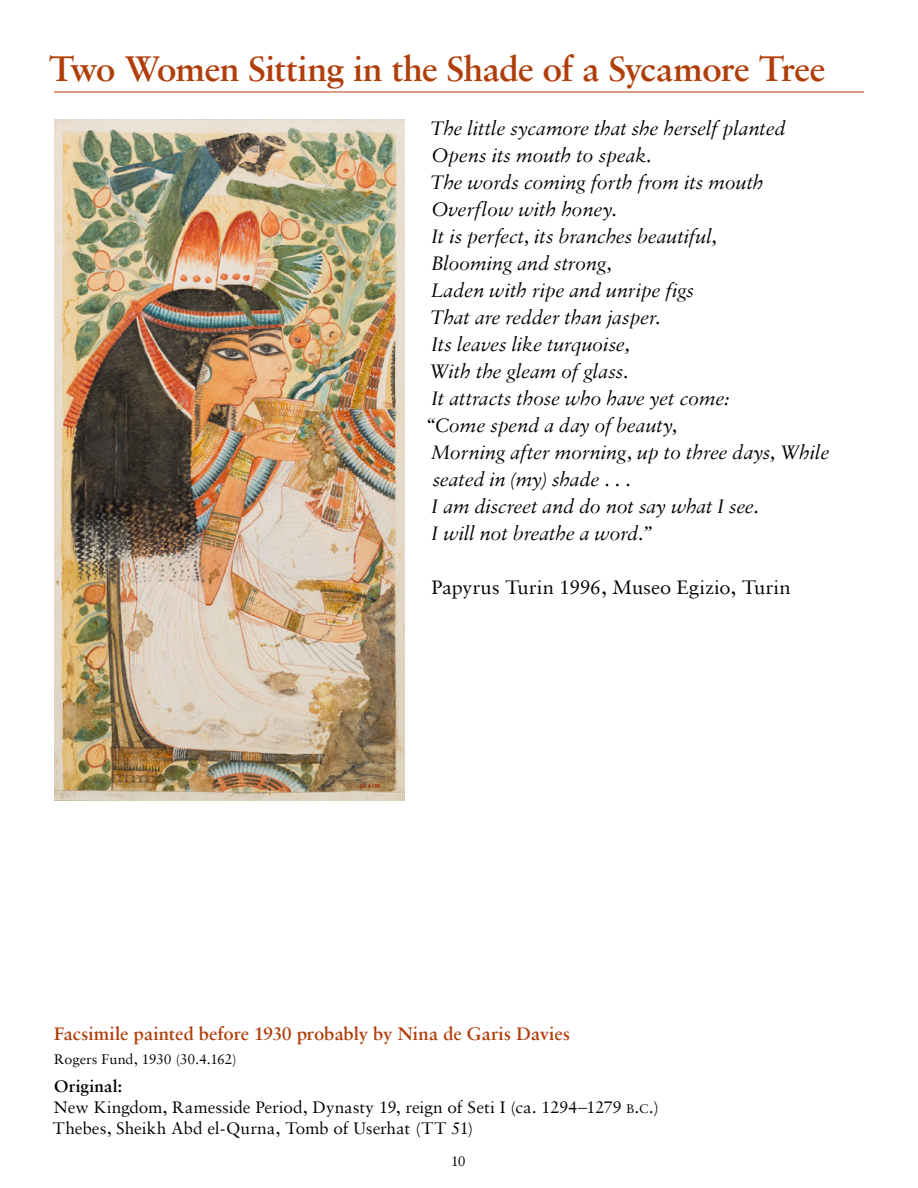
<style>
.page{position:relative;width:918px;height:1188px;background:#fff}
.page>*{position:absolute;margin:0;border:0;box-sizing:border-box;transform-origin:0 0}
.t1{font:37.5px "Sabon MT Semi Bold Os F";letter-spacing:-.03em;color:#b03e0a}
.t2{font:italic 21px "Sabon";letter-spacing:-.015em;color:#000}
.t3{font:21px "Sabon";color:#000}
.t4{font:600 19.5px "Sabon";letter-spacing:-.005em;color:#b03e0a}
.t5{font:18px/21px "Sabon";color:#000}
.t6{font:15px "Sabon";letter-spacing:.005em;color:#000}
.s1{font-weight:600}
.s2{font-size:13.5px}
.s3{font-style:inherit}
</style>
<div class="page">
<hr style="left:54px;top:92px;width:810px;height:1px;background:#b03e0a">
<img style="left:54px;top:120px;width:351px;height:680px">
<h1 class="t1" style="left:49px;top:46px;width:778px">Two Women Sitting in the Shade of a Sycamore Tree</h1>
<p class="t2" style="left:430px;top:116px;width:357px">The little sycamore that she herself planted</p>
<p class="t2" style="left:432px;top:143px;width:222px">Opens its mouth to speak.</p>
<p class="t2" style="left:430px;top:170px;width:336px">The words coming forth from its mouth</p>
<p class="t2" style="left:432px;top:197px;width:187px">Overflow with honey.</p>
<p class="t2" style="left:432px;top:224px;width:287px">It is perfect, its branches beautiful,</p>
<p class="t2" style="left:431px;top:251px;width:182px">Blooming and strong,</p>
<p class="t2" style="left:431px;top:278px;width:264px">Laden with ripe and unripe figs</p>
<p class="t2" style="left:430px;top:305px;width:232px">That are redder than jasper.</p>
<p class="t2" style="left:432px;top:332px;width:200px">Its leaves like turquoise,</p>
<p class="t2" style="left:429px;top:359px;width:201px">With the gleam of glass.</p>
<p class="t2" style="left:432px;top:386px;width:299px">It attracts those who have yet come:</p>
<p class="t2" style="left:426px;top:413px;width:253px">“Come spend a day of beauty,</p>
<p class="t2" style="left:431px;top:440px;width:400px">Morning after morning, up to three days, While</p>
<p class="t2" style="left:432px;top:467px;width:200px">seated in (my) shade . . .</p>
<p class="t2" style="left:432px;top:494px;width:329px">I am discreet and do not say what I see.</p>
<p class="t2" style="left:432px;top:521px;width:222px">I will not breathe a word.”</p>
<p class="t3" style="left:431px;top:575px;width:361px">Papyrus Turin 1996, Museo Egizio, Turin</p>
<p class="t4" style="left:54px;top:1022px;width:518px">Facsimile painted before 1930 probably by Nina de Garis Davies</p>
<p class="t6" style="left:54px;top:1050px;width:184px">Rogers Fund, 1930 (30.4.162)</p>
<p class="t5" style="left:53px;top:1075px;width:608px"><span class="s1">Original:<br></span>New Kingdom, Ramesside Period, Dynasty 19, reign of Seti I (ca. 1294–1279 <span class="s2">b</span><span class="s3">.</span><span class="s2">c</span><span class="s3">.</span>)<br>Thebes, Sheikh Abd el-Qurna, Tomb of Userhat (TT 51)</p>
<p class="t6" style="left:451px;top:1152px;width:16px">10</p>
</div>
